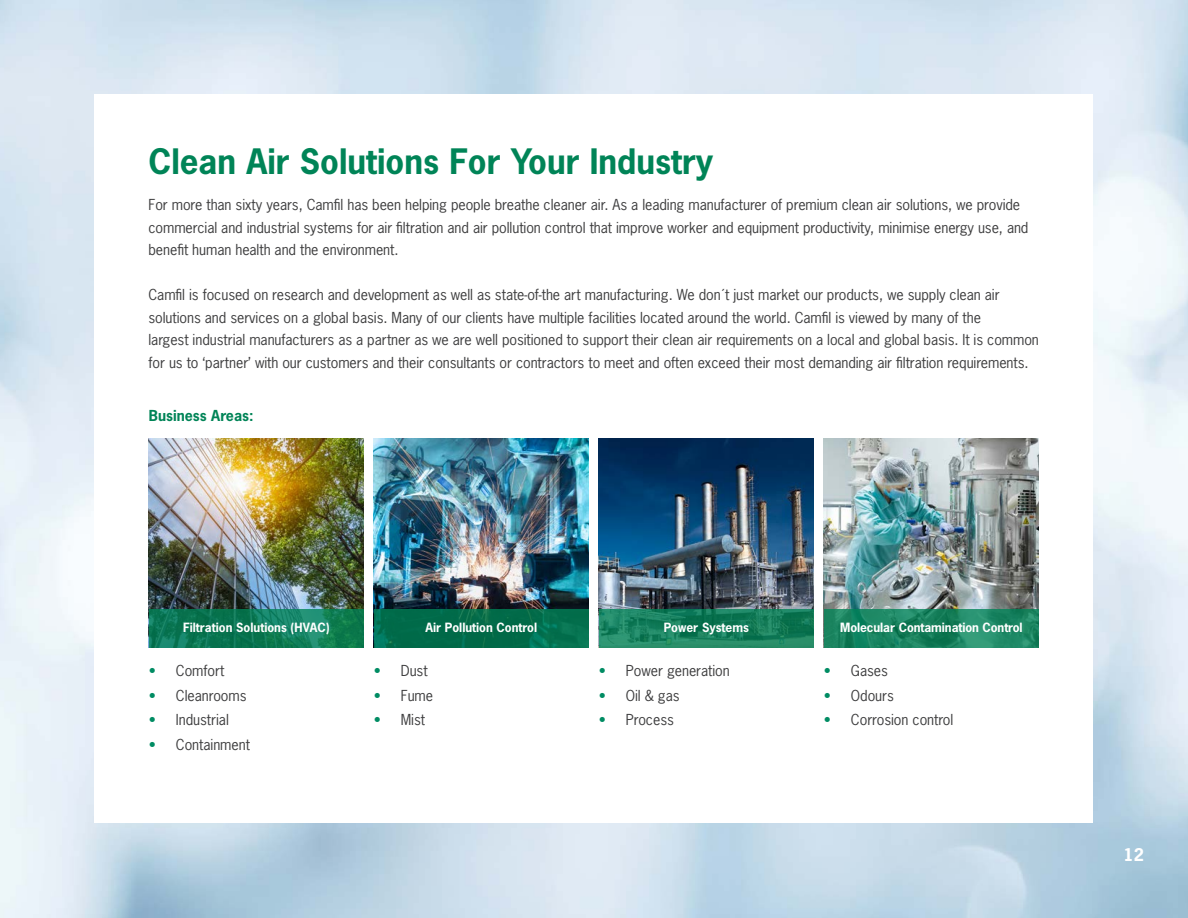
<style>
.page{position:relative;width:1188px;height:918px;background:#fff}
.page>*{position:absolute;margin:0;border:0;box-sizing:border-box;transform-origin:0 0}
.Heading{font:700 33px "News Gothic Std";color:#008457}
.Intro{font:700 16.5px "News Gothic Std";color:#fff}
.Paragraphs{font:14.25px/22.5px "News Gothic Std";letter-spacing:-.005em;color:#3e3e3f}
.Paragraphs-2{font:700 14.25px "News Gothic Std";color:#008457}
.Paragraphs-3{font:700 12px "News Gothic Std";color:#fff}
.s1{color:#008c63}
</style>
<div class="page">
<img style="left:149px;top:438px;width:215px;height:171px">
<img style="left:374px;top:438px;width:215px;height:171px">
<img style="left:599px;top:438px;width:215px;height:171px">
<img style="left:824px;top:438px;width:215px;height:171px">
<svg style="left:149px;top:609px;width:215px;height:39px;background:#0f7c58"></svg>
<svg style="left:374px;top:609px;width:215px;height:39px;background:#026d4c"></svg>
<svg style="left:599px;top:609px;width:215px;height:39px;background:#19815e"></svg>
<svg style="left:824px;top:609px;width:215px;height:39px;background:#1b8562"></svg>
<p class="Heading" style="left:149px;top:140px;width:566px">Clean Air Solutions For Your Industry</p>
<p class="Paragraphs" style="left:149px;top:193px;width:882px">For more than sixty years, Camfil has been helping people breathe cleaner air. As a leading manufacturer of premium clean air solutions, we provide commercial and industrial systems for air filtration and air pollution control that improve worker and equipment productivity, minimise energy use, and benefit human health and the environment.</p>
<p class="Paragraphs" style="left:149px;top:283px;width:892px">Camfil is focused on research and development as well as state-of-the art manufacturing. We don´t just market our products, we supply clean air solutions and services on a global basis. Many of our clients have multiple facilities located around the world. Camfil is viewed by many of the<br>largest industrial manufacturers as a partner as we are well positioned to support their clean air requirements on a local and global basis. It is common for us to ‘partner’ with our customers and their consultants or contractors to meet and often exceed their most demanding air filtration requirements.</p>
<p class="Paragraphs-2" style="left:149px;top:407px;width:106px">Business Areas:</p>
<p class="Paragraphs-3" style="left:183px;top:619px;width:148px">Filtration Solutions (HVAC)</p>
<p class="Paragraphs-3" style="left:425px;top:619px;width:113px">Air Pollution Control</p>
<p class="Paragraphs-3" style="left:664px;top:619px;width:87px">Power Systems</p>
<p class="Paragraphs-3" style="left:840px;top:619px;width:184px">Molecular Contamination Control</p>
<p class="Paragraphs" style="left:149px;top:659px;width:77px"><span class="s1">•</span> Comfort</p>
<p class="Paragraphs" style="left:149px;top:684px;width:99px"><span class="s1">•</span> Cleanrooms</p>
<p class="Paragraphs" style="left:149px;top:709px;width:81px"><span class="s1">•</span> Industrial</p>
<p class="Paragraphs" style="left:149px;top:733px;width:103px"><span class="s1">•</span> Containment</p>
<p class="Paragraphs" style="left:374px;top:659px;width:55px"><span class="s1">•</span> Dust</p>
<p class="Paragraphs" style="left:374px;top:684px;width:61px"><span class="s1">•</span> Fume</p>
<p class="Paragraphs" style="left:374px;top:709px;width:53px"><span class="s1">•</span> Mist</p>
<p class="Paragraphs" style="left:599px;top:659px;width:132px"><span class="s1">•</span> Power generation</p>
<p class="Paragraphs" style="left:599px;top:684px;width:82px"><span class="s1">•</span> Oil &amp; gas</p>
<p class="Paragraphs" style="left:599px;top:709px;width:77px"><span class="s1">•</span> Process</p>
<p class="Paragraphs" style="left:824px;top:659px;width:65px"><span class="s1">•</span> Gases</p>
<p class="Paragraphs" style="left:824px;top:684px;width:71px"><span class="s1">•</span> Odours</p>
<p class="Paragraphs" style="left:824px;top:709px;width:131px"><span class="s1">•</span> Corrosion control</p>
<p class="Intro" style="left:1123px;top:844px;width:22px">12</p>
</div>
